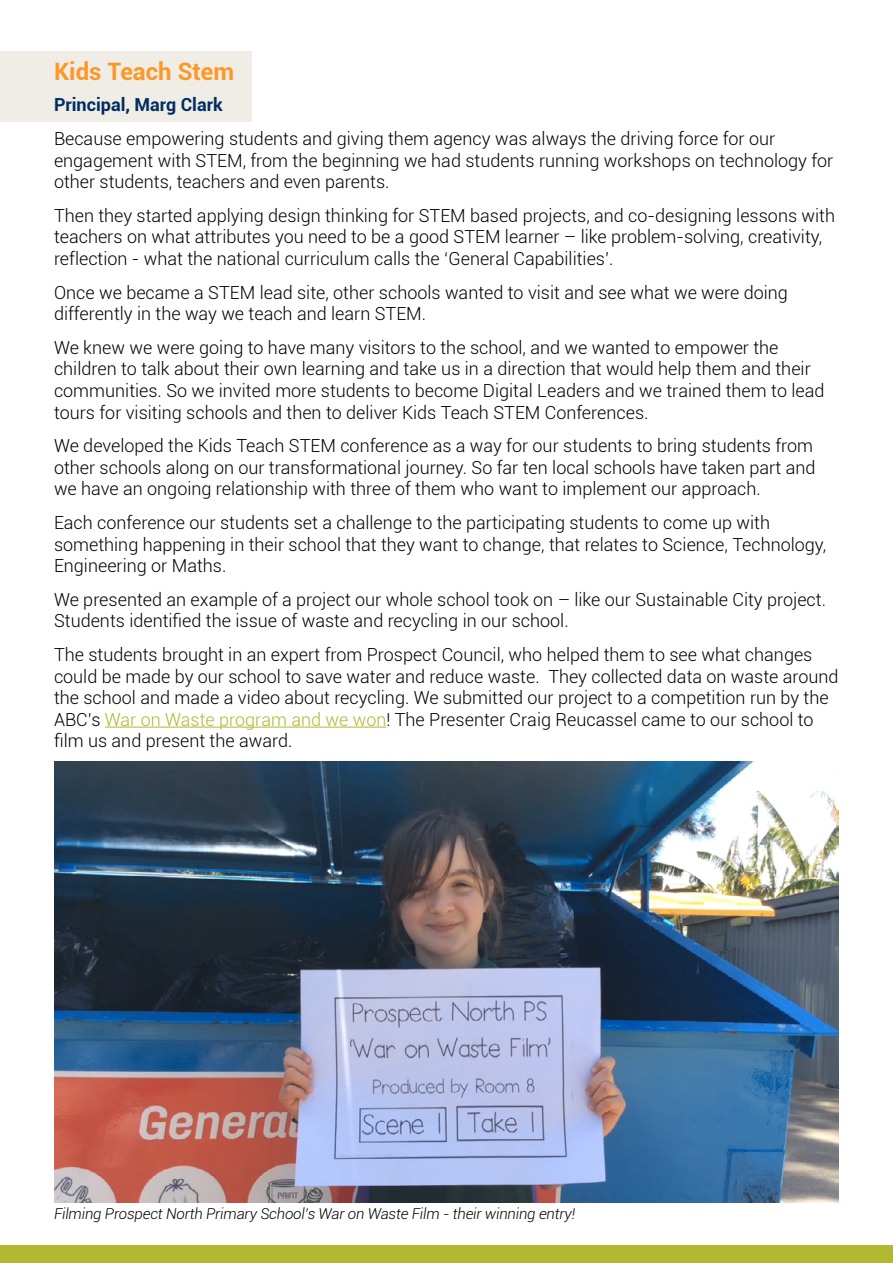
<style>
.page{position:relative;width:893px;height:1263px;background:#fff}
.page>*{position:absolute;margin:0;border:0;box-sizing:border-box;transform-origin:0 0}
.t1{font:700 24px "Roboto";color:#fd9827}
.t2{font:300 18px/21.6px "Roboto";color:#000}
.t3{font:700 18px "Roboto";color:#002d62}
.t4{font:italic 300 15px "Roboto";letter-spacing:-.01em;color:#000}
.s1{color:#b2b831}
</style>
<div class="page">
<div style="left:0;top:1245px;width:893px;height:18px;background:#b2b831"></div>
<img style="left:54px;top:761px;width:785px;height:442px">
<div style="left:0;top:51px;width:251px;height:71px;background:#efede6"></div>
<hr style="left:105px;top:727px;width:281px;height:1px;background:#b2b831">
<h1 class="t1" style="left:54px;top:54px;width:182px">Kids Teach Stem</h1>
<p class="t3" style="left:54px;top:92px;width:170px">Principal, Marg Clark</p>
<p class="t2" style="left:54px;top:127px;width:781px">Because empowering students and giving them agency was always the driving force for our engagement with STEM, from the beginning we had students running workshops on technology for other students, teachers and even parents.</p>
<p class="t2" style="left:54px;top:204px;width:783px">Then they started applying design thinking for STEM based projects, and co-designing lessons with teachers on what attributes you need to be a good STEM learner – like problem-solving, creativity, reflection - what the national curriculum calls the ‘General Capabilities’.</p>
<p class="t2" style="left:54px;top:281px;width:735px">Once we became a STEM lead site, other schools wanted to visit and see what we were doing differently in the way we teach and learn STEM.</p>
<p class="t2" style="left:54px;top:336px;width:772px">We knew we were going to have many visitors to the school, and we wanted to empower the children to talk about their own learning and take us in a direction that would help them and their communities. So we invited more students to become Digital Leaders and we trained them to lead tours for visiting schools and then to deliver Kids Teach STEM Conferences.</p>
<p class="t2" style="left:54px;top:434px;width:763px">We developed the Kids Teach STEM conference as a way for our students to bring students from other schools along on our transformational journey. So far ten local schools have taken part and we have an ongoing relationship with three of them who want to implement our approach.</p>
<p class="t2" style="left:54px;top:511px;width:774px">Each conference our students set a challenge to the participating students to come up with something happening in their school that they want to change, that relates to Science, Technology,<br>Engineering or Maths.</p>
<p class="t2" style="left:54px;top:588px;width:773px">We presented an example of a project our whole school took on – like our Sustainable City project.<br>Students identified the issue of waste and recycling in our school.</p>
<p class="t2" style="left:54px;top:643px;width:786px">The students brought in an expert from Prospect Council, who helped them to see what changes could be made by our school to save water and reduce waste. They collected data on waste around the school and made a video about recycling. We submitted our project to a competition run by the ABC’s <span class="s1">War on Waste program and we won</span>! The Presenter Craig Reucassel came to our school to film us and present the award.</p>
<p class="t4" style="left:54px;top:1203px;width:523px">Filming Prospect North Primary School’s War on Waste Film - their winning entry!</p>
</div>
